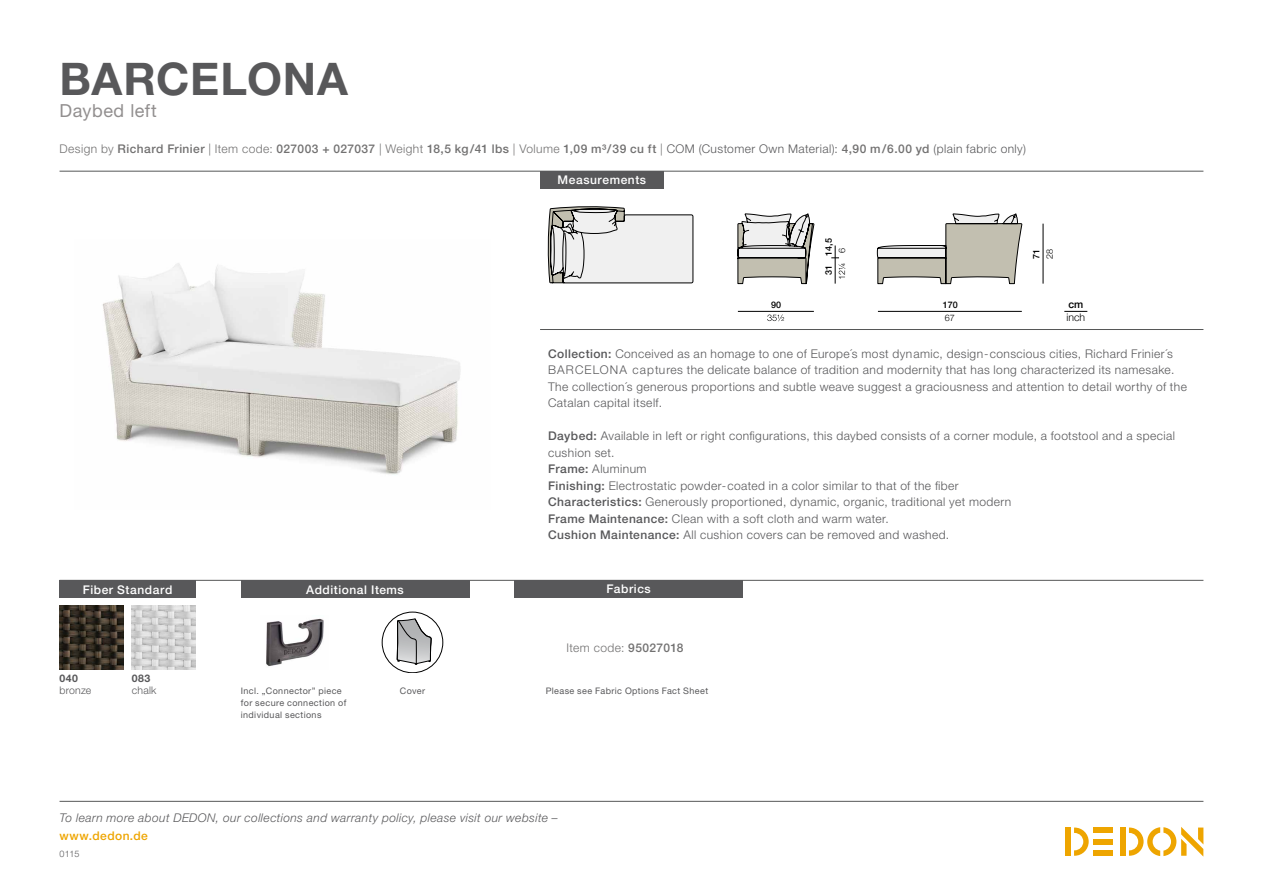
<style>
.page{position:relative;width:1263px;height:893px;background:#fff}
.page>*{position:absolute;margin:0;border:0;box-sizing:border-box;transform-origin:0 0}
.t1{font:700 45px "Helvetica Neue LT";letter-spacing:.015em;color:#58585a}
.t2{font:18px "Helvetica Neue LT";letter-spacing:.03em;color:#928f8f}
.t3{font:300 12px/16.5px "Helvetica Neue LT";letter-spacing:.035em;color:#58585a}
.t4{font:500 12px "Helvetica Neue LT";letter-spacing:.035em;color:#727171}
.t5{font:italic 300 12px "Helvetica Neue LT";letter-spacing:.035em;color:#58585a}
.t6{font:500 12px "Helvetica Neue LT";letter-spacing:.045em;color:#fff}
.t7{font:300 12px "Helvetica Neue LT";letter-spacing:.035em;color:#727171}
.t8{font:500 12px "Helvetica Neue LT";letter-spacing:.035em;color:#eea500}
.t9{font:300 10.5px "Helvetica Neue LT";letter-spacing:.02em;color:#58585a}
.t10{font:700 10.5px "Helvetica Neue LT";letter-spacing:.04em;color:#58585a}
.t11{font:300 10.5px "Helvetica Neue";color:#010101}
.t12{font:500 10.5px "Helvetica Neue";color:#010101}
.t13{font:9px/12px "Helvetica Neue LT";letter-spacing:.045em;color:#58585a}
.t14{font:500 9px "Helvetica Neue";color:#010101}
.t15{font:300 9px "Helvetica Neue";color:#010101}
.t16{font:300 9px "Helvetica Neue LT";color:#58585a}
.s1{font-weight:300}
.s2{font-weight:300;color:#58585a}
.s3{font-weight:500}
</style>
<div class="page">
<div style="left:1120px;top:827px;width:5px;height:29px;background:#eea500"></div>
<div style="left:1094px;top:827px;width:19px;height:6px;background:#eea500"></div>
<div style="left:1094px;top:850px;width:19px;height:6px;background:#eea500"></div>
<div style="left:1094px;top:839px;width:19px;height:5px;background:#eea500"></div>
<svg style="left:1074px;top:827px;width:15px;height:29px"></svg>
<div style="left:1065px;top:827px;width:6px;height:29px;background:#eea500"></div>
<svg style="left:1129px;top:827px;width:74px;height:29px"></svg>
<hr style="left:60px;top:801px;width:1143px;height:1px;background:#565757">
<img style="left:102px;top:263px;width:359px;height:212px">
<hr style="left:60px;top:580px;width:1143px;height:1px;background:#565757">
<hr style="left:60px;top:171px;width:1143px;height:1px;background:#565757">
<hr style="left:540px;top:329px;width:663px;height:1px;background:#565757">
<div style="left:540px;top:171px;width:124px;height:17px;background:#58585a"></div>
<div style="left:60px;top:580px;width:136px;height:18px;background:#58585a"></div>
<img style="left:60px;top:605px;width:63px;height:64px">
<img style="left:132px;top:605px;width:63px;height:64px">
<div style="left:514px;top:580px;width:229px;height:17px;background:#58585a"></div>
<div style="left:241px;top:580px;width:228px;height:18px;background:#58585a"></div>
<div style="left:382px;top:612px;width:61px;height:61px;border:1px solid #000;border-radius:50%"></div>
<svg style="left:397px;top:619px;width:34px;height:46px"></svg>
<img style="left:266px;top:618px;width:58px;height:49px">
<svg style="left:1064px;top:311px;width:23px;height:1px"></svg>
<hr style="left:878px;top:311px;width:144px;height:1px;background:#010101">
<hr style="left:1043px;top:224px;width:1px;height:60px;background:#010101">
<hr style="left:835px;top:245px;width:1px;height:39px;background:#010101">
<svg style="left:831px;top:258px;width:14px;height:21px"></svg>
<hr style="left:738px;top:311px;width:76px;height:1px;background:#010101">
<svg style="left:767px;top:314px;width:17px;height:7px"></svg>
<svg style="left:877px;top:213px;width:145px;height:72px"></svg>
<svg style="left:738px;top:213px;width:76px;height:72px"></svg>
<svg style="left:548px;top:206px;width:145px;height:78px"></svg>
<h1 class="t1" style="left:60px;top:51px;width:290px">BARCELONA</h1>
<h2 class="t2" style="left:60px;top:100px;width:99px">Daybed left</h2>
<p class="t4" style="left:60px;top:142px;width:968px"><span class="s1">Design by</span> Richard Frinier <span class="s1">| Item code:</span> 027003 + 027037 <span class="s1">| Weight</span> 18,5 kg/41 lbs <span class="s1">| Volume</span> 1,09 m³/39 cu ft <span class="s1">|</span> <span class="s2">COM (Customer Own Material):</span> 4,90 m/6.00 yd <span class="s2">(plain fabric only)</span></p>
<p class="t6" style="left:558px;top:173px;width:90px">Measurements</p>
<p class="t14" style="left:771px;top:297px;width:12px">90</p>
<p class="t14" style="left:821px;top:275px;width:38px;rotate:-90deg">31 14,5</p>
<p class="t15" style="left:834px;top:253px;width:7px;rotate:-90deg">6</p>
<p class="t14" style="left:943px;top:297px;width:17px">170</p>
<p class="t15" style="left:945px;top:310px;width:12px">67</p>
<p class="t14" style="left:1029px;top:259px;width:12px;rotate:-90deg">71</p>
<p class="t15" style="left:1042px;top:259px;width:12px;rotate:-90deg">28</p>
<p class="t12" style="left:1068px;top:296px;width:16px">cm</p>
<p class="t11" style="left:1066px;top:309px;width:20px">inch</p>
<p class="t6" style="left:83px;top:582px;width:91px">Fiber Standard</p>
<p class="t6" style="left:306px;top:582px;width:99px">Additional Items</p>
<p class="t3" style="left:548px;top:345px;width:640px"><span class="s3">Collection:</span> Conceived as an homage to one of Europe´s most dynamic, design-conscious cities, Richard Frinier´s BARCELONA captures the delicate balance of tradition and modernity that has long characterized its namesake.<br>The collection´s generous proportions and subtle weave suggest a graciousness and attention to detail worthy of the Catalan capital itself.</p>
<p class="t3" style="left:548px;top:427px;width:628px"><span class="s3">Daybed:</span> Available in left or right configurations, this daybed consists of a corner module, a footstool and a special cushion set.<br><span class="s3">Frame:</span> Aluminum<br><span class="s3">Finishing:</span> Electrostatic powder-coated in a color similar to that of the fiber<br><span class="s3">Characteristics:</span> Generously proportioned, dynamic, organic, traditional yet modern<br><span class="s3">Frame Maintenance:</span> Clean with a soft cloth and warm water.<br><span class="s3">Cushion Maintenance:</span> All cushion covers can be removed and washed.</p>
<p class="t6" style="left:606px;top:582px;width:46px">Fabrics</p>
<p class="t7" style="left:566px;top:640px;width:118px">Item code: <span class="s3">95027018</span></p>
<p class="t10" style="left:60px;top:671px;width:20px">040</p>
<p class="t9" style="left:60px;top:684px;width:33px">bronze</p>
<p class="t10" style="left:132px;top:671px;width:20px">083</p>
<p class="t9" style="left:132px;top:684px;width:26px">chalk</p>
<p class="t13" style="left:546px;top:684px;width:164px">Please see Fabric Options Fact Sheet</p>
<p class="t13" style="left:241px;top:684px;width:102px">Incl. „Connector” piece</p>
<p class="t13" style="left:400px;top:685px;width:27px">Cover</p>
<p class="t13" style="left:241px;top:696px;width:107px">for secure connection of individual sections</p>
<p class="t5" style="left:60px;top:811px;width:500px">To learn more about DEDON, our collections and warranty policy, please visit our website –</p>
<p class="t8" style="left:60px;top:829px;width:90px">www.dedon.de</p>
<p class="t16" style="left:60px;top:848px;width:21px">0115</p>
</div>
